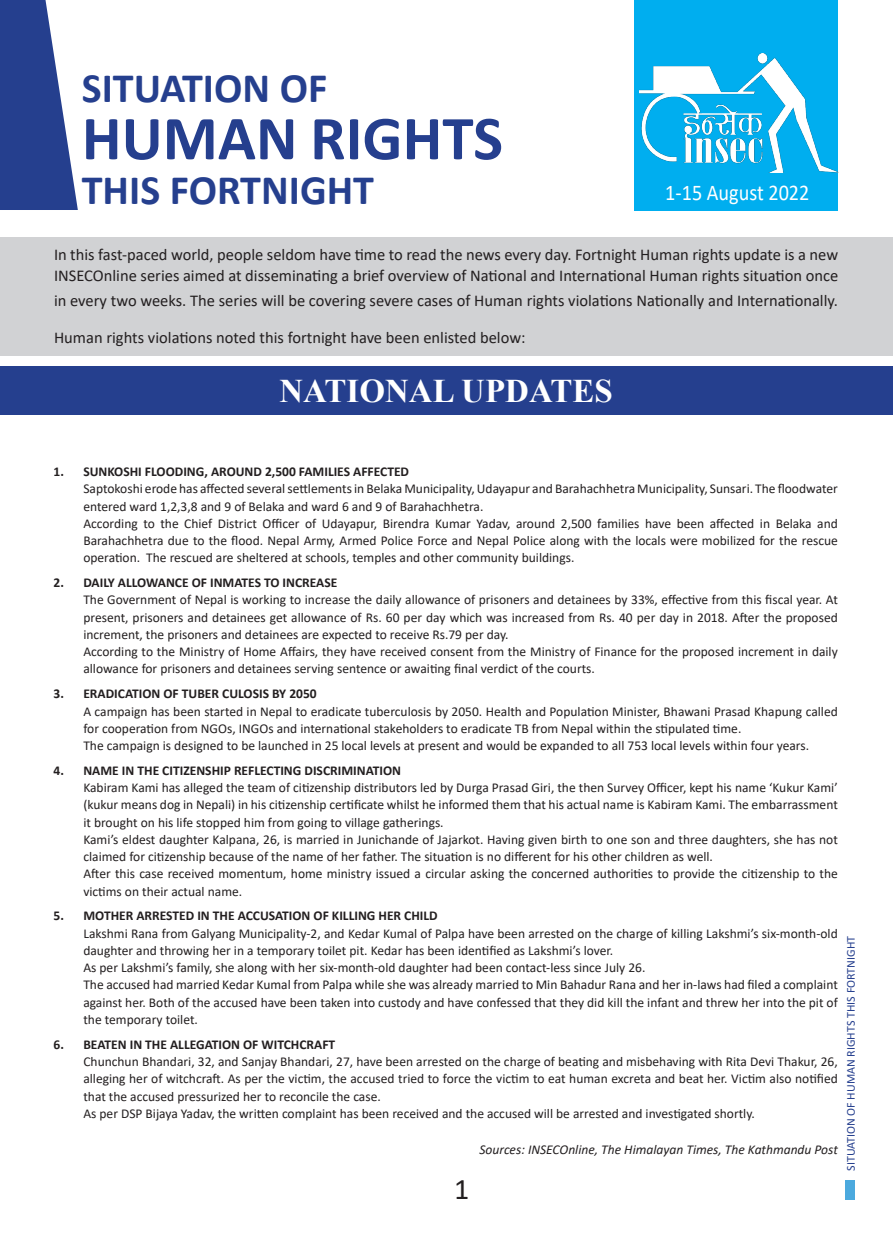
<style>
.page{position:relative;width:893px;height:1234px;background:#fff}
.page>*{position:absolute;margin:0;border:0;box-sizing:border-box;transform-origin:0 0}
.t1{font:700 63px "Calibri";color:#253f8e}
.t2{font:700 42px "Calibri";color:#253f8e}
.t3{font:700 33px "Times New Roman";color:#fff}
.t4{font:30px "Calibri";color:#231f20}
.t5{font:22.5px "Calibri";color:#fff;scale:.9 1}
.t6{font:16.5px/21px "Calibri";color:#231f20}
.t7{font:13.5px/17.2px "Calibri";color:#231f20}
.t8{font:700 13.5px "Calibri";color:#231f20}
.t9{font:italic 13.5px "Calibri";color:#231f20}
.t10{font:12px "Calibri";color:#253f8e}
</style>
<div class="page">
<div style="left:846px;top:1180px;width:9px;height:19px;background:#4ba9de"></div>
<div style="left:635px;top:0;width:203px;height:210px;background:#00aeef"></div>
<img style="left:640px;top:54px;width:198px;height:118px">
<svg style="left:0;top:0;width:78px;height:210px"></svg>
<div style="left:0;top:237px;width:893px;height:118px;background:#d1d2d4"></div>
<div style="left:0;top:366px;width:893px;height:49px;background:#253f8e"></div>
<p class="t2" style="left:82px;top:58px;width:247px">SITUATION OF</p>
<p class="t1" style="left:82px;top:94px;width:423px">HUMAN RIGHTS</p>
<p class="t2" style="left:82px;top:160px;width:294px">THIS FORTNIGHT</p>
<p class="t5" style="left:665px;top:177px;width:162px">1-15 August 2022</p>
<p class="t6" style="left:54px;top:244px;width:786px">In this fast-paced world, people seldom have time to read the news every day. Fortnight Human rights update is a new<br>INSECOnline series aimed at disseminating a brief overview of National and International Human rights situation once</p>
<p class="t6" style="left:54px;top:290px;width:786px">in every two weeks. The series will be covering severe cases of Human rights violations Nationally and Internationally.</p>
<p class="t6" style="left:54px;top:326px;width:473px">Human rights violations noted this fortnight have been enlisted below:</p>
<p class="t3" style="left:279px;top:366px;width:335px">NATIONAL UPDATES</p>
<p class="t8" style="left:54px;top:462px;width:357px">1. SUNKOSHI FLOODING, AROUND 2,500 FAMILIES AFFECTED</p>
<p class="t7" style="left:83px;top:480px;width:756px">Saptokoshi erode has affected several settlements in Belaka Municipality, Udayapur and Barahachhetra Municipality, Sunsari. The floodwater entered ward 1,2,3,8 and 9 of Belaka and ward 6 and 9 of Barahachhetra.</p>
<p class="t7" style="left:83px;top:514px;width:756px;text-align:justify">According to the Chief District Officer of Udayapur, Birendra Kumar Yadav, around 2,500 families have been affected in Belaka and Barahachhetra due to the flood. Nepal Army, Armed Police Force and Nepal Police along with the locals were mobilized for the rescue operation. The rescued are sheltered at schools, temples and other community buildings.</p>
<p class="t8" style="left:54px;top:573px;width:285px">2. DAILY ALLOWANCE OF INMATES TO INCREASE</p>
<p class="t7" style="left:83px;top:591px;width:756px;text-align:justify">The Government of Nepal is working to increase the daily allowance of prisoners and detainees by 33%, effective from this fiscal year. At present, prisoners and detainees get allowance of Rs. 60 per day which was increased from Rs. 40 per day in 2018. After the proposed increment, the prisoners and detainees are expected to receive Rs.79 per day.</p>
<p class="t7" style="left:83px;top:642px;width:756px">According to the Ministry of Home Affairs, they have received consent from the Ministry of Finance for the proposed increment in daily allowance for prisoners and detainees serving sentence or awaiting final verdict of the courts.</p>
<p class="t8" style="left:54px;top:684px;width:265px">3. ERADICATION OF TUBER CULOSIS BY 2050</p>
<p class="t7" style="left:83px;top:702px;width:756px">A campaign has been started in Nepal to eradicate tuberculosis by 2050. Health and Population Minister, Bhawani Prasad Khapung called for cooperation from NGOs, INGOs and international stakeholders to eradicate TB from Nepal within the stipulated time.</p>
<p class="t7" style="left:83px;top:736px;width:727px">The campaign is designed to be launched in 25 local levels at present and would be expanded to all 753 local levels within four years.</p>
<p class="t8" style="left:54px;top:760px;width:349px">4. NAME IN THE CITIZENSHIP REFLECTING DISCRIMINATION</p>
<p class="t7" style="left:83px;top:778px;width:756px;text-align:justify">Kabiram Kami has alleged the team of citizenship distributors led by Durga Prasad Giri, the then Survey Officer, kept his name ‘Kukur Kami’ (kukur means dog in Nepali) in his citizenship certificate whilst he informed them that his actual name is Kabiram Kami. The embarrassment it brought on his life stopped him from going to village gatherings.</p>
<p class="t7" style="left:83px;top:830px;width:756px">Kami’s eldest daughter Kalpana, 26, is married in Junichande of Jajarkot. Having given birth to one son and three daughters, she has not claimed for citizenship because of the name of her father. The situation is no different for his other children as well.</p>
<p class="t7" style="left:83px;top:864px;width:756px">After this case received momentum, home ministry issued a circular asking the concerned authorities to provide the citizenship to the victims on their actual name.</p>
<p class="t8" style="left:54px;top:906px;width:386px">5. MOTHER ARRESTED IN THE ACCUSATION OF KILLING HER CHILD</p>
<p class="t7" style="left:83px;top:924px;width:756px">Lakshmi Rana from Galyang Municipality-2, and Kedar Kumal of Palpa have been arrested on the charge of killing Lakshmi’s six-month-old daughter and throwing her in a temporary toilet pit. Kedar has been identified as Lakshmi’s lover.</p>
<p class="t7" style="left:83px;top:958px;width:564px">As per Lakshmi’s family, she along with her six-month-old daughter had been contact-less since July 26.</p>
<p class="t7" style="left:83px;top:975px;width:756px;text-align:justify">The accused had married Kedar Kumal from Palpa while she was already married to Min Bahadur Rana and her in-laws had filed a complaint against her. Both of the accused have been taken into custody and have confessed that they did kill the infant and threw her into the pit of the temporary toilet.</p>
<p class="t8" style="left:54px;top:1034px;width:283px">6. BEATEN IN THE ALLEGATION OF WITCHCRAFT</p>
<p class="t7" style="left:83px;top:1052px;width:756px;text-align:justify">Chunchun Bhandari, 32, and Sanjay Bhandari, 27, have been arrested on the charge of beating and misbehaving with Rita Devi Thakur, 26, alleging her of witchcraft. As per the victim, the accused tried to force the victim to eat human excreta and beat her. Victim also notified that the accused pressurized her to reconcile the case.</p>
<p class="t7" style="left:83px;top:1104px;width:673px">As per DSP Bijaya Yadav, the written complaint has been received and the accused will be arrested and investigated shortly.</p>
<p class="t9" style="left:479px;top:1139px;width:360px">Sources: INSECOnline, The Himalayan Times, The Kathmandu Post</p>
<h3 class="t4" style="left:454px;top:1167px;width:17px">1</h3>
<p class="t10" style="left:843px;top:1170px;width:236px;rotate:-90deg">SITUATION OF HUMAN RIGHTS THIS FORTNIGHT</p>
</div>
